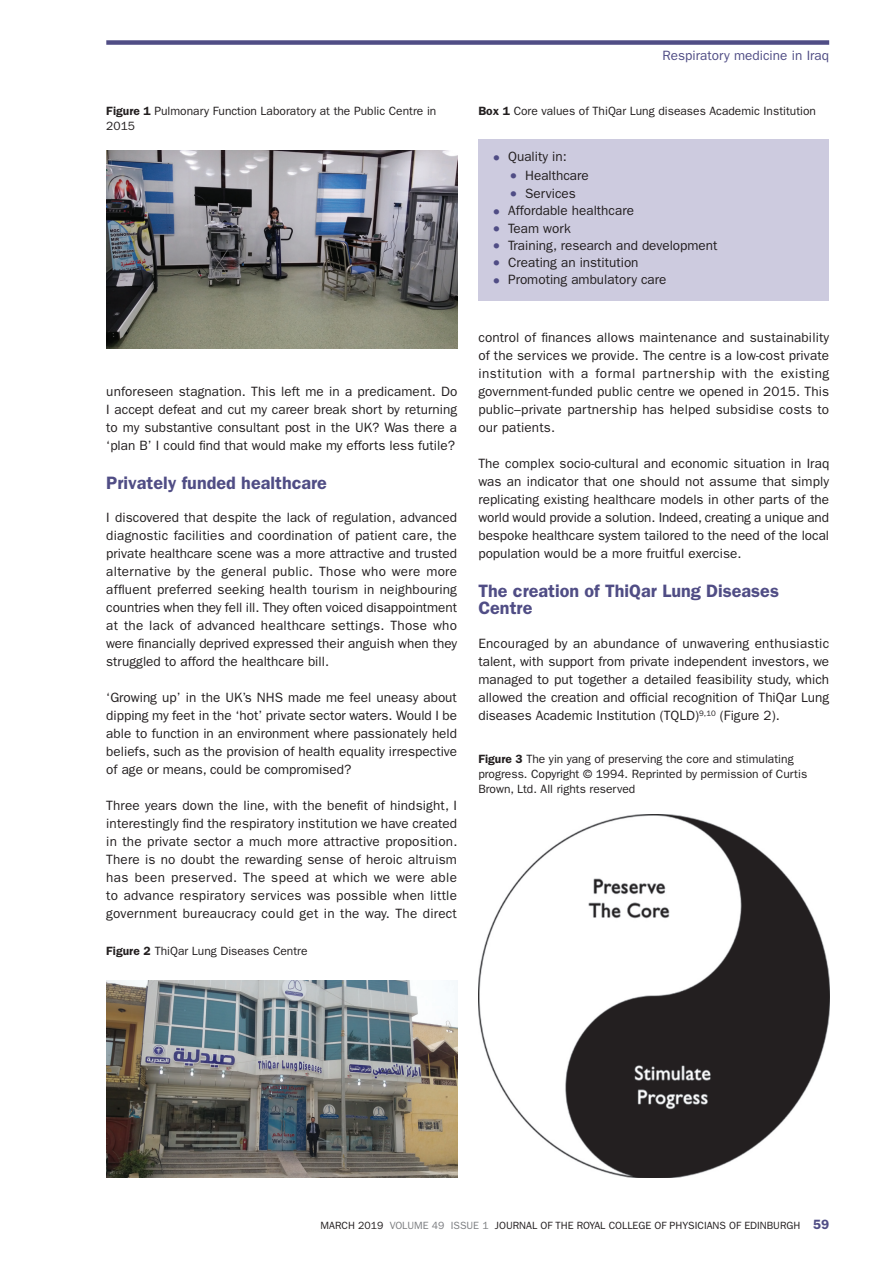
<style>
.page{position:relative;width:893px;height:1263px;background:#fff}
.page>*{position:absolute;margin:0;border:0;box-sizing:border-box;transform-origin:0 0}
.t1{font:600 18px/17.2px "ITC Franklin Gothic Std";color:#504d85}
.t2{font:13.5px/18px "ITC Franklin Gothic Std";color:#231f20;text-align:justify}
.t3{font:13.5px "ITC Franklin Gothic Std";color:#504d85}
.t4{font:12px/15px "ITC Franklin Gothic Std";color:#231f20}
.t5{font:10.5px "ITC Franklin Gothic Std";color:#231f20}
.s1{font-weight:600}
.s2{font-weight:600;font-size:18px;color:#504d85}
.s3{color:#7c7e81}
.s4{font-weight:600;font-size:13.5px;color:#504d85}
</style>
<div class="page">
<div style="left:106px;top:40px;width:723px;height:5px;background:#504d85"></div>
<img style="left:106px;top:151px;width:351px;height:197px">
<img style="left:106px;top:980px;width:351px;height:198px">
<img style="left:478px;top:815px;width:351px;height:363px">
<div style="left:478px;top:139px;width:351px;height:162px;background:#cdcbdf"></div>
<p class="t3" style="left:663px;top:48px;width:168px">Respiratory medicine in Iraq</p>
<p class="t4" style="left:106px;top:103px;width:332px"><span class="s1">Figure 1</span> Pulmonary Function Laboratory at the Public Centre in<br>2015</p>
<p class="t4" style="left:478px;top:103px;width:339px"><span class="s1">Box 1</span> Core values of ThiQar Lung diseases Academic Institution</p>
<p class="t2" style="left:106px;top:383px;width:353px">unforeseen stagnation. This left me in a predicament. Do I accept defeat and cut my career break short by returning to my substantive consultant post in the UK? Was there a ‘plan B’ I could find that would make my efforts less futile?</p>
<h1 class="t1" style="left:106px;top:474px;width:222px">Privately funded healthcare</h1>
<p class="t2" style="left:106px;top:509px;width:352px">I discovered that despite the lack of regulation, advanced diagnostic facilities and coordination of patient care, the private healthcare scene was a more attractive and trusted alternative by the general public. Those who were more affluent preferred seeking health tourism in neighbouring countries when they fell ill. They often voiced disappointment at the lack of advanced healthcare settings. Those who were financially deprived expressed their anguish when they struggled to afford the healthcare bill.</p>
<p class="t2" style="left:106px;top:688px;width:352px">‘Growing up’ in the UK’s NHS made me feel uneasy about dipping my feet in the ‘hot’ private sector waters. Would I be able to function in an environment where passionately held beliefs, such as the provision of health equality irrespective of age or means, could be compromised?</p>
<p class="t2" style="left:106px;top:796px;width:353px">Three years down the line, with the benefit of hindsight, I interestingly find the respiratory institution we have created in the private sector a much more attractive proposition.<br>There is no doubt the rewarding sense of heroic altruism has been preserved. The speed at which we were able to advance respiratory services was possible when little government bureaucracy could get in the way. The direct</p>
<p class="t4" style="left:106px;top:943px;width:203px"><span class="s1">Figure 2</span> ThiQar Lung Diseases Centre</p>
<p class="t2" style="left:491px;top:148px;width:77px"><span class="s2">•</span> Quality in:</p>
<p class="t2" style="left:508px;top:167px;width:82px"><span class="s2">•</span> Healthcare</p>
<p class="t2" style="left:508px;top:185px;width:69px"><span class="s2">•</span> Services</p>
<p class="t2" style="left:491px;top:202px;width:144px"><span class="s2">•</span> Affordable healthcare</p>
<p class="t2" style="left:491px;top:219px;width:81px"><span class="s2">•</span> Team work</p>
<p class="t2" style="left:491px;top:236px;width:228px"><span class="s2">•</span> Training, research and development</p>
<p class="t2" style="left:491px;top:254px;width:149px"><span class="s2">•</span> Creating an institution</p>
<p class="t2" style="left:491px;top:271px;width:177px"><span class="s2">•</span> Promoting ambulatory care</p>
<p class="t2" style="left:478px;top:328px;width:352px">control of finances allows maintenance and sustainability of the services we provide. The centre is a low-cost private institution with a formal partnership with the existing government-funded public centre we opened in 2015. This public–private partnership has helped subsidise costs to our patients.</p>
<p class="t2" style="left:478px;top:454px;width:352px">The complex socio-cultural and economic situation in Iraq was an indicator that one should not assume that simply replicating existing healthcare models in other parts of the world would provide a solution. Indeed, creating a unique and bespoke healthcare system tailored to the need of the local population would be a more fruitful exercise.</p>
<h1 class="t1" style="left:478px;top:582px;width:302px">The creation of ThiQar Lung Diseases<br>Centre</h1>
<p class="t2" style="left:478px;top:635px;width:352px">Encouraged by an abundance of unwavering enthusiastic talent, with support from private independent investors, we managed to put together a detailed feasibility study, which allowed the creation and official recognition of ThiQar Lung diseases Academic Institution (TQLD)<sup>9,10</sup> (Figure 2).</p>
<p class="t4" style="left:478px;top:751px;width:330px"><span class="s1">Figure 3</span> The yin yang of preserving the core and stimulating progress. Copyright © 1994. Reprinted by permission of Curtis<br>Brown, Ltd. All rights reserved</p>
<p class="t5" style="left:321px;top:1219px;width:510px">MARCH 2019 <span class="s3">VOLUME 49 ISSUE 1</span> JOURNAL OF THE ROYAL COLLEGE OF PHYSICIANS OF EDINBURGH <span class="s4">59</span></p>
</div>
